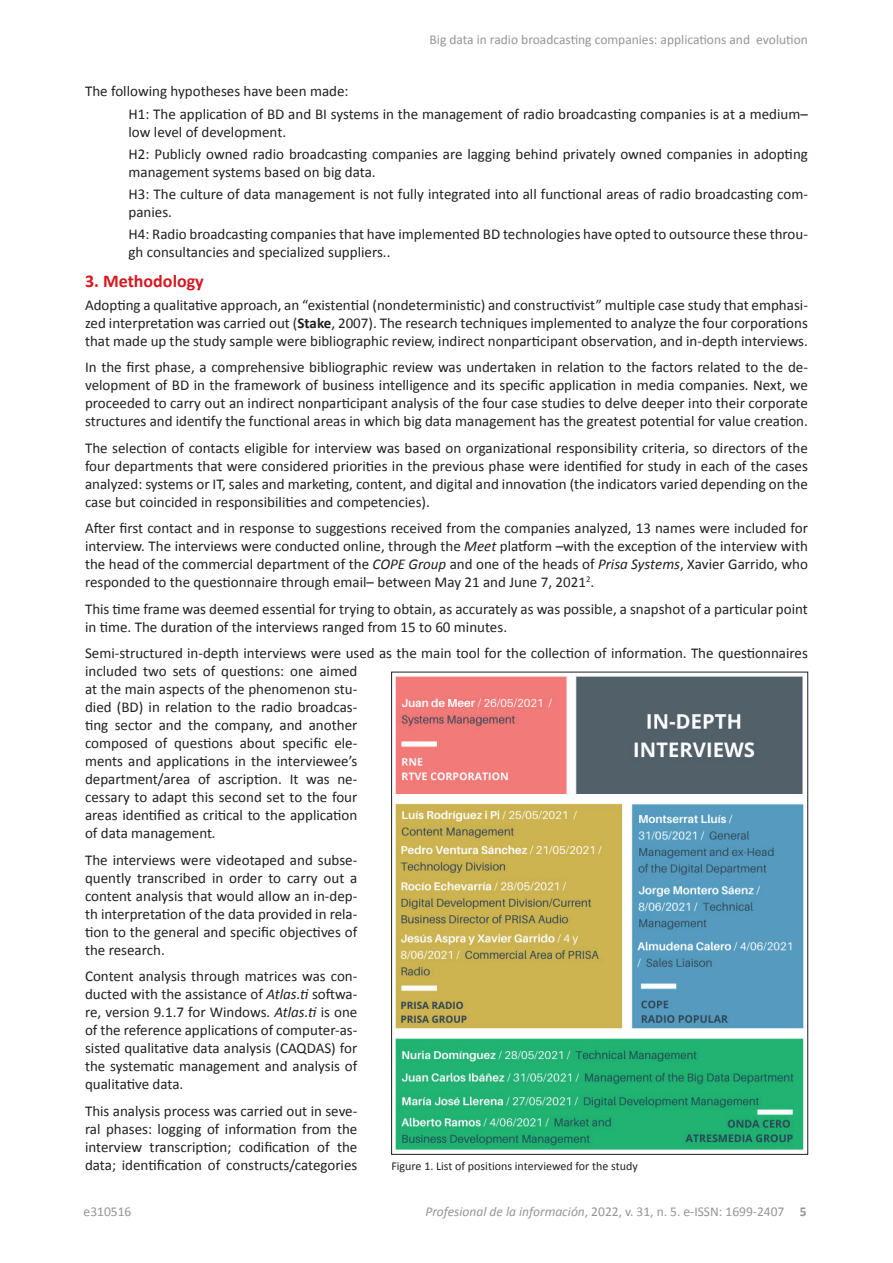
<style>
.page{position:relative;width:893px;height:1263px;background:#fff}
.page>*{position:absolute;margin:0;border:0;box-sizing:border-box;transform-origin:0 0}
.t1{font:700 18px "Calibri";color:#d7171f}
.t2{font:15px/18px "Calibri";color:#231f20;text-align:justify}
.t3{font:13.5px "Calibri";color:#939598}
.t4{font:12px "Calibri";color:#231f20}
.s1{font-weight:700}
.s2{font-style:italic}
</style>
<div class="page">
<img style="left:395px;top:676px;width:409px;height:474px">
<p class="t3" style="left:430px;top:31px;width:380px">Big data in radio broadcasting companies: applications and evolution</p>
<p class="t2" style="left:129px;top:80px;width:681px;line-height:22.2px;text-indent:-44px">The following hypotheses have been made:<br>H1: The application of BD and BI systems in the management of radio broadcasting companies is at a medium–</p>
<p class="t2" style="left:129px;top:120px;width:681px;line-height:22.2px">low level of development.<br>H2: Publicly owned radio broadcasting companies are lagging behind privately owned companies in adopting</p>
<p class="t2" style="left:129px;top:160px;width:681px;line-height:22.2px">management systems based on big data.<br>H3: The culture of data management is not fully integrated into all functional areas of radio broadcasting com-</p>
<p class="t2" style="left:129px;top:200px;width:681px;line-height:22.2px">panies.<br>H4: Radio broadcasting companies that have implemented BD technologies have opted to outsource these throu-</p>
<p class="t2" style="left:129px;top:243px;width:263px">gh consultancies and specialized suppliers..</p>
<p class="t1" style="left:85px;top:270px;width:120px">3. Methodology</p>
<p class="t2" style="left:85px;top:295px;width:724px">Adopting a qualitative approach, an “existential (nondeterministic) and constructivist” multiple case study that emphasi&shy;zed interpretation was carried out (<span class="s1">Stake</span>, 2007). The research techniques implemented to analyze the four corporations that made up the study sample were bibliographic review, indirect nonparticipant observation, and in-depth interviews.</p>
<p class="t2" style="left:85px;top:357px;width:724px">In the first phase, a comprehensive bibliographic review was undertaken in relation to the factors related to the de&shy;velopment of BD in the framework of business intelligence and its specific application in media companies. Next, we proceeded to carry out an indirect nonparticipant analysis of the four case studies to delve deeper into their corporate structures and identify the functional areas in which big data management has the greatest potential for value creation.</p>
<p class="t2" style="left:85px;top:438px;width:724px">The selection of contacts eligible for interview was based on organizational responsibility criteria, so directors of the four departments that were considered priorities in the previous phase were identified for study in each of the cases analyzed: systems or IT, sales and marketing, content, and digital and innovation (the indicators varied depending on the case but coincided in responsibilities and competencies).</p>
<p class="t2" style="left:85px;top:518px;width:724px">After first contact and in response to suggestions received from the companies analyzed, 13 names were included for interview. The interviews were conducted online, through the <span class="s2">Meet</span> platform –with the exception of the interview with the head of the commercial department of the <span class="s2">COPE Group</span> and one of the heads of <span class="s2">Prisa Systems</span>, Xavier Garrido, who responded to the questionnaire through email– between May 21 and June 7, 2021<sup>2</sup>.</p>
<p class="t2" style="left:85px;top:599px;width:724px">This time frame was deemed essential for trying to obtain, as accurately as was possible, a snapshot of a particular point in time. The duration of the interviews ranged from 15 to 60 minutes.</p>
<p class="t2" style="left:85px;top:643px;width:724px;text-align:left">Semi-structured in-depth interviews were used as the main tool for the collection of information. The questionnaires included two sets of questions: one aimed<br>at the main aspects of the phenomenon stu-<br>died (BD) in relation to the radio broadcas-<br>ting sector and the company, and another<br>composed of questions about specific ele-<br>ments and applications in the interviewee’s<br>department/area of ascription. It was ne-<br>cessary to adapt this second set to the four<br>areas identified as critical to the application<br>of data management<span class="s2">.</span></p>
<p class="t2" style="left:85px;top:850px;width:274px">The interviews were videotaped and subse&shy;quently transcribed in order to carry out a content analysis that would allow an in-dep&shy;th interpretation of the data provided in rela&shy;tion to the general and specific objectives of the research.</p>
<p class="t2" style="left:85px;top:967px;width:274px">Content analysis through matrices was con&shy;ducted with the assistance of <span class="s2">Atlas.ti</span> softwa&shy;re, version 9.1.7 for Windows. <span class="s2">Atlas.ti</span> is one of the reference applications of computer-as&shy;sisted qualitative data analysis (CAQDAS) for the systematic management and analysis of qualitative data.</p>
<p class="t2" style="left:85px;top:1101px;width:274px">This analysis process was carried out in seve&shy;ral phases: logging of information from the interview transcription; codification of the data; identification of constructs/categories</p>
<p class="t4" style="left:391px;top:1158px;width:248px">Figure 1. List of positions interviewed for the study</p>
<p class="t3" style="left:84px;top:1203px;width:49px">e310516</p>
<p class="t3" style="left:425px;top:1203px;width:383px"><span class="s2">Profesional de la información</span>, 2022, v. 31, n. 5. e-ISSN: 1699-2407 <span class="s1">5</span></p>
</div>
